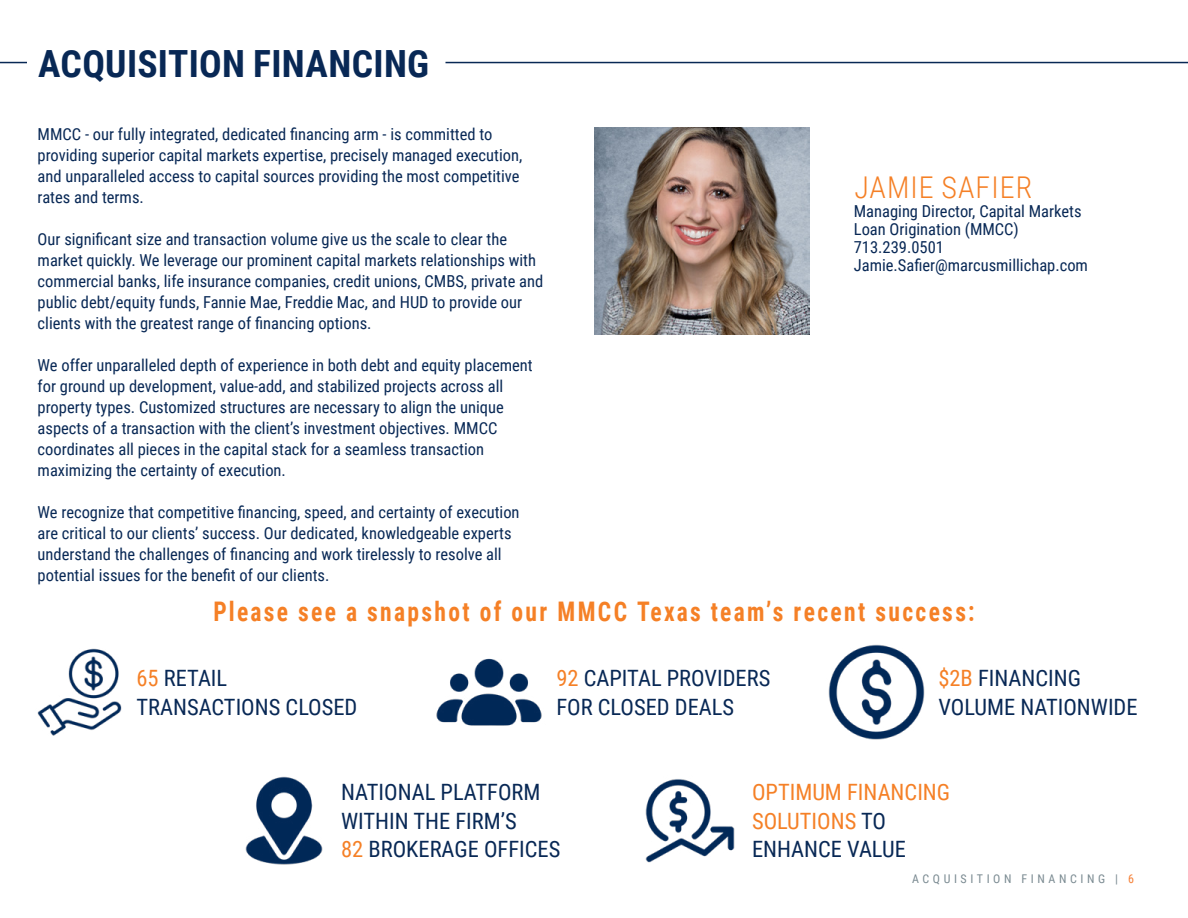
<style>
.page{position:relative;width:1188px;height:918px;background:#fff}
.page>*{position:absolute;margin:0;border:0;box-sizing:border-box;transform-origin:0 0}
.t1{font:700 37.5px "Roboto Condensed";letter-spacing:.01em;color:#082855}
.t2{font:300 30px "Roboto Condensed";letter-spacing:.035em;color:#f58026}
.t3{font:700 27px "Roboto Condensed";letter-spacing:.1em;color:#f58026;scale:.87 1}
.t4{font:22.5px/28.5px "Roboto Condensed";color:#082855}
.t5{font:22.5px/28.5px "Roboto Condensed";color:#f58026}
.t6{font:16.5px/21px "Roboto Condensed";color:#082855}
.t7{font:12px "Roboto Condensed";letter-spacing:.3em;color:#7a8a91}
.s1{color:#f58026}
.s2{color:#082855}
.s3{color:#f57f35}
</style>
<div class="page">
<img style="left:245px;top:776px;width:78px;height:89px">
<img style="left:37px;top:648px;width:85px;height:88px">
<img style="left:436px;top:658px;width:106px;height:68px">
<img style="left:828px;top:644px;width:97px;height:96px">
<img style="left:645px;top:779px;width:90px;height:84px">
<img style="left:594px;top:127px;width:216px;height:207px">
<hr style="left:446px;top:62px;width:742px;height:1px;background:#082855">
<svg style="left:0;top:62px;width:27px;height:1px"></svg>
<h1 class="t1" style="left:38px;top:37px;width:392px">ACQUISITION FINANCING</h1>
<p class="t6" style="left:38px;top:123px;width:486px">MMCC - our fully integrated, dedicated financing arm - is committed to providing superior capital markets expertise, precisely managed execution, and unparalleled access to capital sources providing the most competitive rates and terms.</p>
<p class="t6" style="left:38px;top:228px;width:507px">Our significant size and transaction volume give us the scale to clear the market quickly. We leverage our prominent capital markets relationships with commercial banks, life insurance companies, credit unions, CMBS, private and public debt/equity funds, Fannie Mae, Freddie Mac, and HUD to provide our clients with the greatest range of financing options.</p>
<p class="t6" style="left:38px;top:354px;width:497px">We offer unparalleled depth of experience in both debt and equity placement for ground up development, value-add, and stabilized projects across all property types. Customized structures are necessary to align the unique aspects of a transaction with the client’s investment objectives. MMCC coordinates all pieces in the capital stack for a seamless transaction maximizing the certainty of execution.</p>
<p class="t6" style="left:38px;top:501px;width:483px">We recognize that competitive financing, speed, and certainty of execution are critical to our clients’ success. Our dedicated, knowledgeable experts understand the challenges of financing and work tirelessly to resolve all potential issues for the benefit of our clients.</p>
<h2 class="t2" style="left:854px;top:167px;width:179px">JAMIE SAFIER</h2>
<p class="t6" style="left:854px;top:202px;width:236px;line-height:18px">Managing Director, Capital Markets<br>Loan Origination (MMCC)<br>713.239.0501<br>Jamie.Safier@marcusmillichap.com</p>
<h3 class="t3" style="left:213px;top:592px;width:876px">Please see a snapshot of our MMCC Texas team’s recent success:</h3>
<h3 class="t4" style="left:136px;top:663px;width:223px"><span class="s1">65</span> RETAIL<br>TRANSACTIONS CLOSED</h3>
<h3 class="t4" style="left:556px;top:663px;width:216px"><span class="s1">92</span> CAPITAL PROVIDERS<br>FOR CLOSED DEALS</h3>
<h3 class="t4" style="left:938px;top:663px;width:201px"><span class="s1">$2B</span> FINANCING<br>VOLUME NATIONWIDE</h3>
<h3 class="t4" style="left:341px;top:777px;width:221px">NATIONAL PLATFORM<br>WITHIN THE FIRM’S<br><span class="s1">82</span> BROKERAGE OFFICES</h3>
<h3 class="t5" style="left:752px;top:777px;width:200px">OPTIMUM FINANCING<br>SOLUTIONS <span class="s2">TO<br>ENHANCE VALUE</span></h3>
<p class="t7" style="left:912px;top:870px;width:223px">ACQUISITION FINANCING | <span class="s3">6</span></p>
</div>
